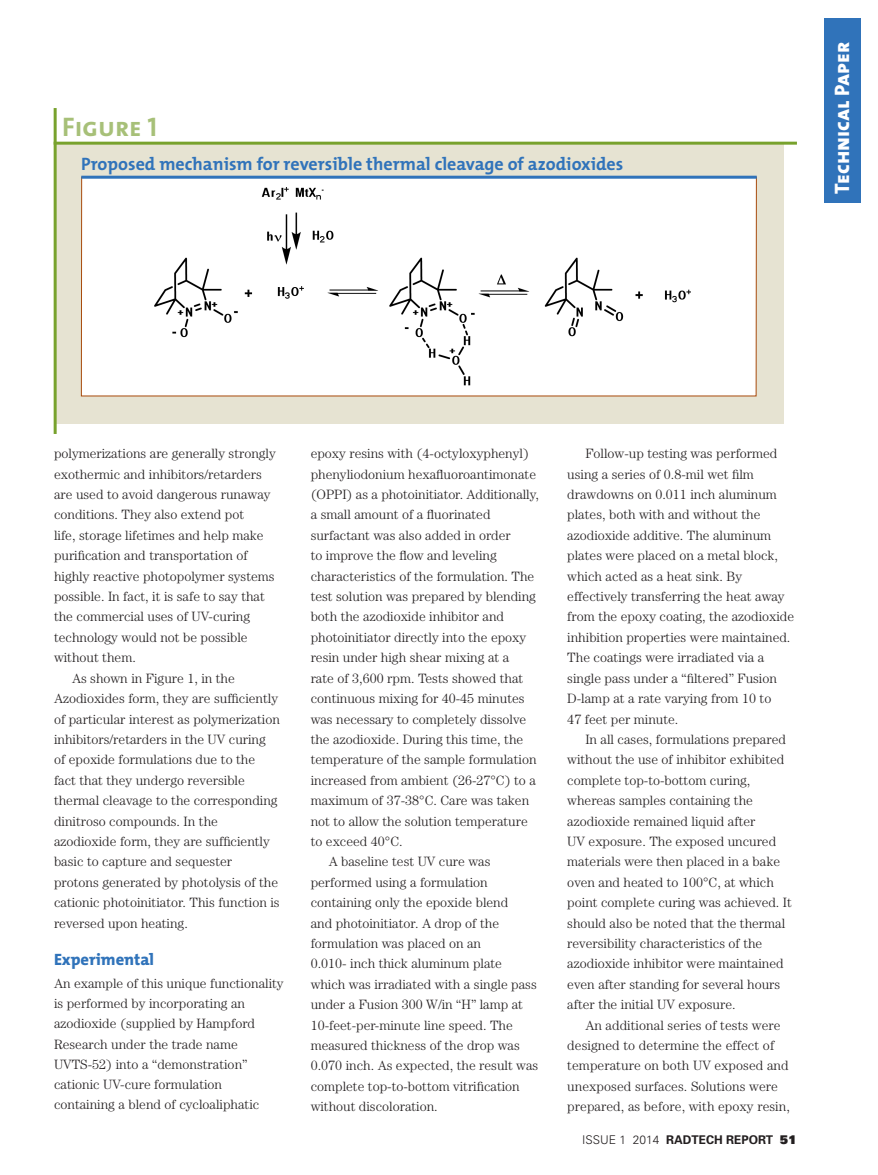
<style>
.page{position:relative;width:878px;height:1175px;background:#fff}
.page>*{position:absolute;margin:0;border:0;box-sizing:border-box;transform-origin:0 0}
.Figure_Table__name{font:27px "The Mix Bold Caps";color:#a7c078}
.t1{font:21px "The Mix Extra Bold Caps";color:#fff}
.Table_Head_Mix-7455b{font:700 18px "The Mix";color:#3073ba}
.SUBHEAD_MixExBd{font:800 16.5px "The Mix";color:#3073ba}
.BODY_TEXT_Century{font:300 13.5px/20.4px "Century";color:#231f20}
.Body_text_no_indent{font:300 13.5px/20.4px "Century";color:#231f20}
.t2{font:700 12px "Univers";color:#231f20}
.s1{font-weight:300}
.s2{font-weight:900}
</style>
<div class="page">
<div style="left:824px;top:18px;width:36px;height:185px;background:#3073ba"></div>
<div style="left:56px;top:144px;width:727px;height:280px;background:#e6e3d2"></div>
<div style="left:81px;top:177px;width:675px;height:219px;background:#fff"></div>
<img style="left:154px;top:188px;width:536px;height:198px">
<hr style="left:54px;top:142px;width:742px;height:3px;background:#78a22d">
<hr style="left:54px;top:108px;width:3px;height:326px;background:#78a22d">
<hr style="left:81px;top:176px;width:675px;height:3px;background:#3073ba">
<p class="Figure_Table__name" style="left:62px;top:104px;width:97px">Figure 1</p>
<p class="Table_Head_Mix-7455b" style="left:81px;top:148px;width:543px">Proposed mechanism for reversible thermal cleavage of azodioxides</p>
<h2 class="t1" style="left:824px;top:193px;width:153px;rotate:-90deg">Technical Paper</h2>
<p class="BODY_TEXT_Century" style="left:54px;top:443px;width:223px">polymerizations are generally strongly exothermic and inhibitors/retarders are used to avoid dangerous runaway conditions. They also extend pot<br>life, storage lifetimes and help make purification and transportation of highly reactive photopolymer systems possible. In fact, it is safe to say that the commercial uses of UV-curing technology would not be possible without them.</p>
<p class="BODY_TEXT_Century" style="left:54px;top:667px;width:227px;text-indent:18px">As shown in Figure 1, in the Azodioxides form, they are sufficiently of particular interest as polymerization inhibitors/retarders in the UV curing of epoxide formulations due to the fact that they undergo reversible thermal cleavage to the corresponding dinitroso compounds. In the azodioxide form, they are sufficiently basic to capture and sequester protons generated by photolysis of the cationic photoinitiator. This function is reversed upon heating.</p>
<p class="SUBHEAD_MixExBd" style="left:54px;top:946px;width:102px">Experimental</p>
<p class="Body_text_no_indent" style="left:54px;top:973px;width:231px">An example of this unique functionality is performed by incorporating an azodioxide (supplied by Hampford Research under the trade name UVTS-52) into a “demonstration” cationic UV-cure formulation containing a blend of cycloaliphatic</p>
<p class="Body_text_no_indent" style="left:310px;top:443px;width:230px">epoxy resins with (4-octyloxyphenyl) phenyliodonium hexafluoroantimonate (OPPI) as a photoinitiator. Additionally, a small amount of a fluorinated surfactant was also added in order<br>to improve the flow and leveling characteristics of the formulation. The test solution was prepared by blending both the azodioxide inhibitor and photoinitiator directly into the epoxy resin under high shear mixing at a<br>rate of 3,600 rpm. Tests showed that continuous mixing for 40-45 minutes was necessary to completely dissolve the azodioxide. During this time, the temperature of the sample formulation increased from ambient (26-27°C) to a maximum of 37-38°C. Care was taken not to allow the solution temperature to exceed 40°C.</p>
<p class="BODY_TEXT_Century" style="left:310px;top:851px;width:229px;text-indent:18px">A baseline test UV cure was performed using a formulation containing only the epoxide blend<br>and photoinitiator. A drop of the formulation was placed on an<br>0.010- inch thick aluminum plate which was irradiated with a single pass under a Fusion 300 W/in “H” lamp at 10-feet-per-minute line speed. The measured thickness of the drop was 0.070 inch. As expected, the result was complete top-to-bottom vitrification without discoloration.</p>
<p class="BODY_TEXT_Century" style="left:567px;top:443px;width:228px;text-indent:18px">Follow-up testing was performed using a series of 0.8-mil wet film drawdowns on 0.011 inch aluminum plates, both with and without the azodioxide additive. The aluminum plates were placed on a metal block, which acted as a heat sink. By effectively transferring the heat away from the epoxy coating, the azodioxide inhibition properties were maintained.<br>The coatings were irradiated via a single pass under a “filtered” Fusion D-lamp at a rate varying from 10 to<br>47 feet per minute.</p>
<p class="BODY_TEXT_Century" style="left:567px;top:729px;width:226px;text-indent:18px">In all cases, formulations prepared without the use of inhibitor exhibited complete top-to-bottom curing, whereas samples containing the azodioxide remained liquid after<br>UV exposure. The exposed uncured materials were then placed in a bake oven and heated to 100°C, at which point complete curing was achieved. It should also be noted that the thermal reversibility characteristics of the azodioxide inhibitor were maintained even after standing for several hours after the initial UV exposure.</p>
<p class="BODY_TEXT_Century" style="left:567px;top:1014px;width:224px;text-indent:18px">An additional series of tests were designed to determine the effect of temperature on both UV exposed and unexposed surfaces. Solutions were prepared, as before, with epoxy resin,</p>
<p class="t2" style="left:582px;top:1132px;width:216px"><span class="s1">ISSUE 1 2014</span> RADTECH REPORT <span class="s2">51</span></p>
</div>
